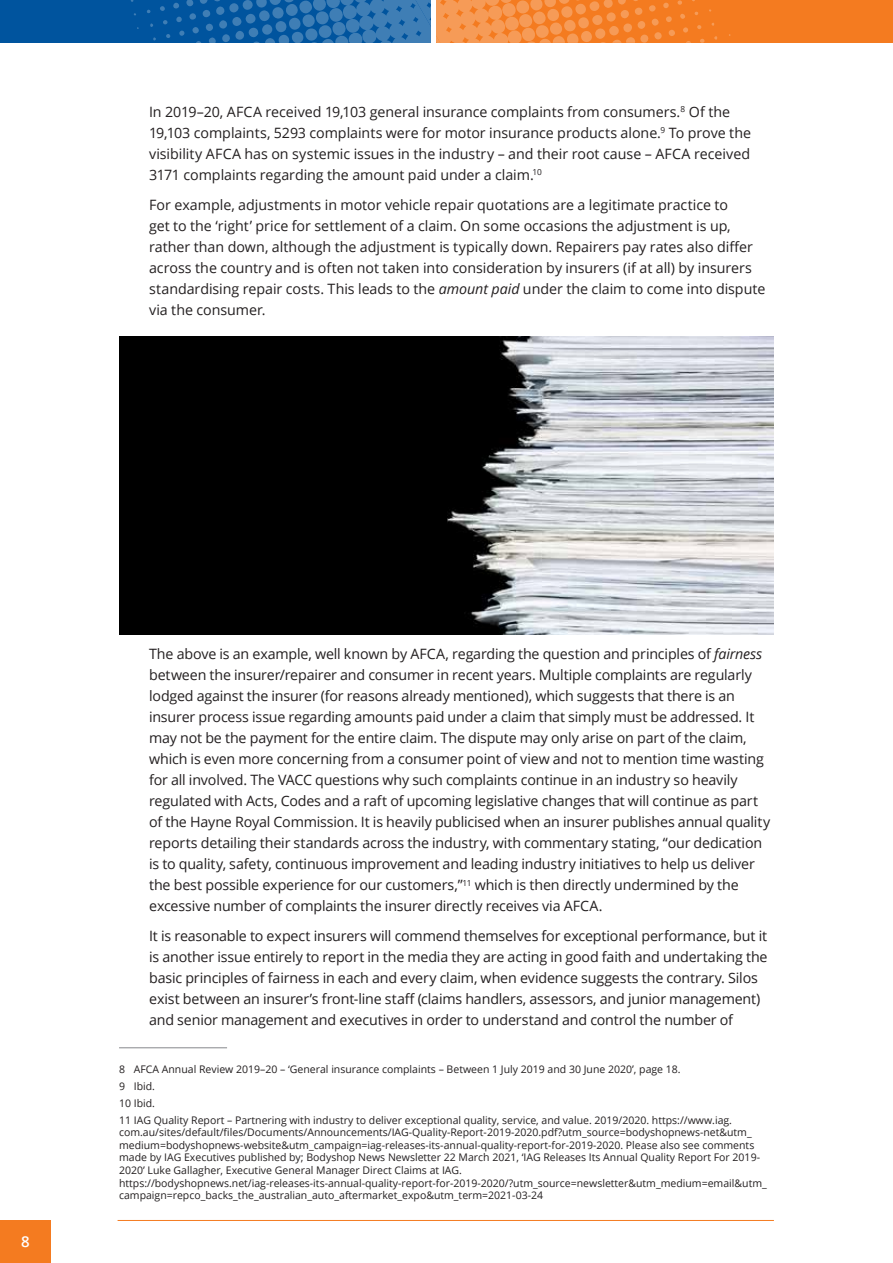
<style>
.page{position:relative;width:893px;height:1263px;background:#fff}
.page>*{position:absolute;margin:0;border:0;box-sizing:border-box;transform-origin:0 0}
.t1{font:600 15px "Open Sans";color:#fff}
.t2{font:14.25px/21px "Open Sans";letter-spacing:-.01em;color:#231f20}
.t3{font:10.5px/12.6px "Open Sans";color:#231f20}
.s1{font-style:italic}
</style>
<div class="page">
<div style="left:0;top:0;width:431px;height:43px;background:#00549e"></div>
<div style="left:437px;top:0;width:456px;height:43px;background:#f47b20"></div>
<svg style="left:130px;top:0;width:587px;height:43px"></svg>
<hr style="left:892px;top:0;width:1px;height:43px;background:#00549e">
<div style="left:0;top:1220px;width:51px;height:43px;background:#f47b20"></div>
<hr style="left:118px;top:1220px;width:656px;height:1px;background:#f47b20">
<hr style="left:119px;top:1047px;width:108px;height:1px;background:#939598">
<img style="left:119px;top:337px;width:655px;height:297px">
<p class="t2" style="left:149px;top:101px;width:603px">In 2019–20, AFCA received 19,103 general insurance complaints from consumers.<sup>8</sup> Of the 19,103 complaints, 5293 complaints were for motor insurance products alone.<sup>9</sup> To prove the visibility AFCA has on systemic issues in the industry – and their root cause – AFCA received 3171 complaints regarding the amount paid under a claim.<sup>10</sup></p>
<p class="t2" style="left:149px;top:194px;width:618px">For example, adjustments in motor vehicle repair quotations are a legitimate practice to<br>get to the ‘right’ price for settlement of a claim. On some occasions the adjustment is up, rather than down, although the adjustment is typically down. Repairers pay rates also differ across the country and is often not taken into consideration by insurers (if at all) by insurers standardising repair costs. This leads to the <span class="s1">amount paid</span> under the claim to come into dispute via the consumer.</p>
<p class="t1" style="left:21px;top:1231px;width:10px">8</p>
<p class="t2" style="left:149px;top:643px;width:623px">The above is an example, well known by AFCA, regarding the question and principles of <span class="s1">fairness </span>between the insurer/repairer and consumer in recent years. Multiple complaints are regularly lodged against the insurer (for reasons already mentioned), which suggests that there is an insurer process issue regarding amounts paid under a claim that simply must be addressed. It may not be the payment for the entire claim. The dispute may only arise on part of the claim, which is even more concerning from a consumer point of view and not to mention time wasting for all involved. The VACC questions why such complaints continue in an industry so heavily regulated with Acts, Codes and a raft of upcoming legislative changes that will continue as part of the Hayne Royal Commission. It is heavily publicised when an insurer publishes annual quality reports detailing their standards across the industry, with commentary stating, “our dedication is to quality, safety, continuous improvement and leading industry initiatives to help us deliver the best possible experience for our customers,”<sup>11</sup> which is then directly undermined by the excessive number of complaints the insurer directly receives via AFCA.</p>
<p class="t2" style="left:149px;top:925px;width:620px">It is reasonable to expect insurers will commend themselves for exceptional performance, but it is another issue entirely to report in the media they are acting in good faith and undertaking the basic principles of fairness in each and every claim, when evidence suggests the contrary. Silos exist between an insurer’s front-line staff (claims handlers, assessors, and junior management) and senior management and executives in order to understand and control the number of</p>
<p class="t3" style="left:119px;top:1060px;width:614px;line-height:16.8px">8 AFCA Annual Review 2019–20 – ‘General insurance complaints – Between 1 July 2019 and 30 June 2020’, page 18.<br>9 Ibid.<br>10 Ibid.<br>11 IAG Quality Report – Partnering with industry to deliver exceptional quality, service, and value. 2019/2020. https://www.iag.</p>
<p class="t3" style="left:119px;top:1126px;width:649px">com.au/sites/default/files/Documents/Announcements/IAG-Quality-Report-2019-2020.pdf?utm_source=bodyshopnews-net&amp;utm_ medium=bodyshopnews-website&amp;utm_campaign=iag-releases-its-annual-quality-report-for-2019-2020. Please also see comments made by IAG Executives published by; Bodyshop News Newsletter 22 March 2021, ‘IAG Releases Its Annual Quality Report For 2019- 2020’ Luke Gallagher, Executive General Manager Direct Claims at IAG. https://bodyshopnews.net/iag-releases-its-annual-quality-report-for-2019-2020/?utm_source=newsletter&amp;utm_medium=email&amp;utm_ campaign=repco_backs_the_australian_auto_aftermarket_expo&amp;utm_term=2021-03-24</p>
</div>
